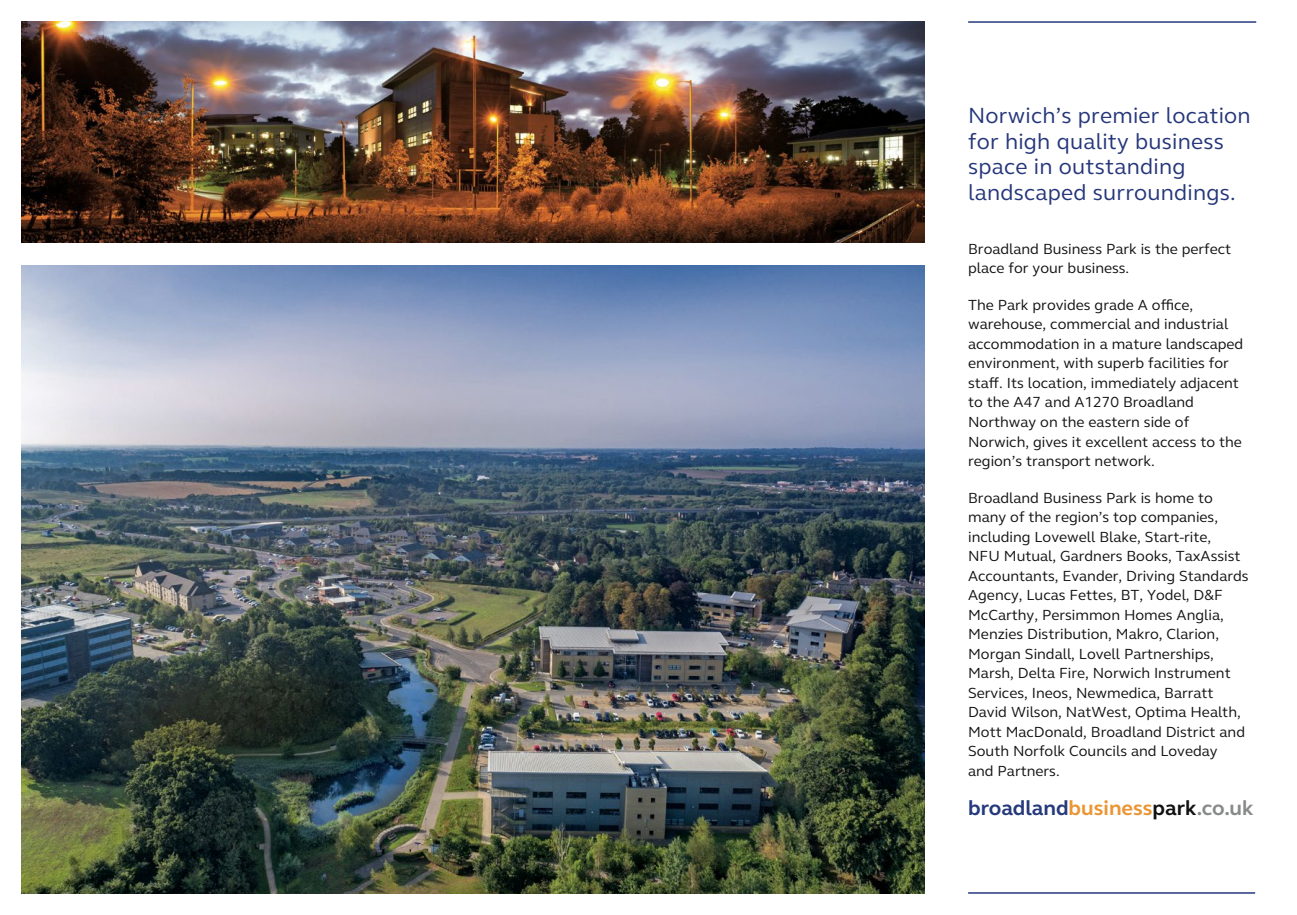
<style>
.page{position:relative;width:1297px;height:915px;background:#fff}
.page>*{position:absolute;margin:0;border:0;box-sizing:border-box;transform-origin:0 0}
.t1{font:22.5px/25.5px "FS Elliot";letter-spacing:.01em;color:#25367a}
.t2{font:700 21px "FS Elliot";color:#253a7c}
.t3{font:15px/19.5px "FS Elliot";color:#121212}
.s1{color:#eb9634}
.s2{color:#121212}
.s3{color:#888a8a}
</style>
<div class="page">
<img style="left:21px;top:21px;width:904px;height:221px">
<img style="left:21px;top:266px;width:904px;height:627px">
<hr style="left:968px;top:891px;width:287px;height:2px;background:#253a7c">
<hr style="left:968px;top:21px;width:288px;height:2px;background:#253a7c">
<h1 class="t1" style="left:968px;top:102px;width:284px">Norwich’s premier location for high quality business space in outstanding landscaped surroundings.</h1>
<p class="t3" style="left:968px;top:238px;width:265px">Broadland Business Park is the perfect place for your business.</p>
<p class="t3" style="left:968px;top:294px;width:277px">The Park provides grade A office, warehouse, commercial and industrial accommodation in a mature landscaped environment, with superb facilities for staff. Its location, immediately adjacent to the A47 and A1270 Broadland Northway on the eastern side of Norwich, gives it excellent access to the region’s transport network.</p>
<p class="t3" style="left:968px;top:487px;width:282px">Broadland Business Park is home to many of the region’s top companies, including Lovewell Blake, Start-rite,<br>NFU Mutual, Gardners Books, TaxAssist Accountants, Evander, Driving Standards Agency, Lucas Fettes, BT, Yodel, D&amp;F McCarthy, Persimmon Homes Anglia, Menzies Distribution, Makro, Clarion, Morgan Sindall, Lovell Partnerships, Marsh, Delta Fire, Norwich Instrument Services, Ineos, Newmedica, Barratt David Wilson, NatWest, Optima Health, Mott MacDonald, Broadland District and South Norfolk Councils and Loveday<br>and Partners.</p>
<h2 class="t2" style="left:968px;top:793px;width:287px">broadland<span class="s1">business</span><span class="s2">park</span><span class="s3">.co.uk</span></h2>
</div>
